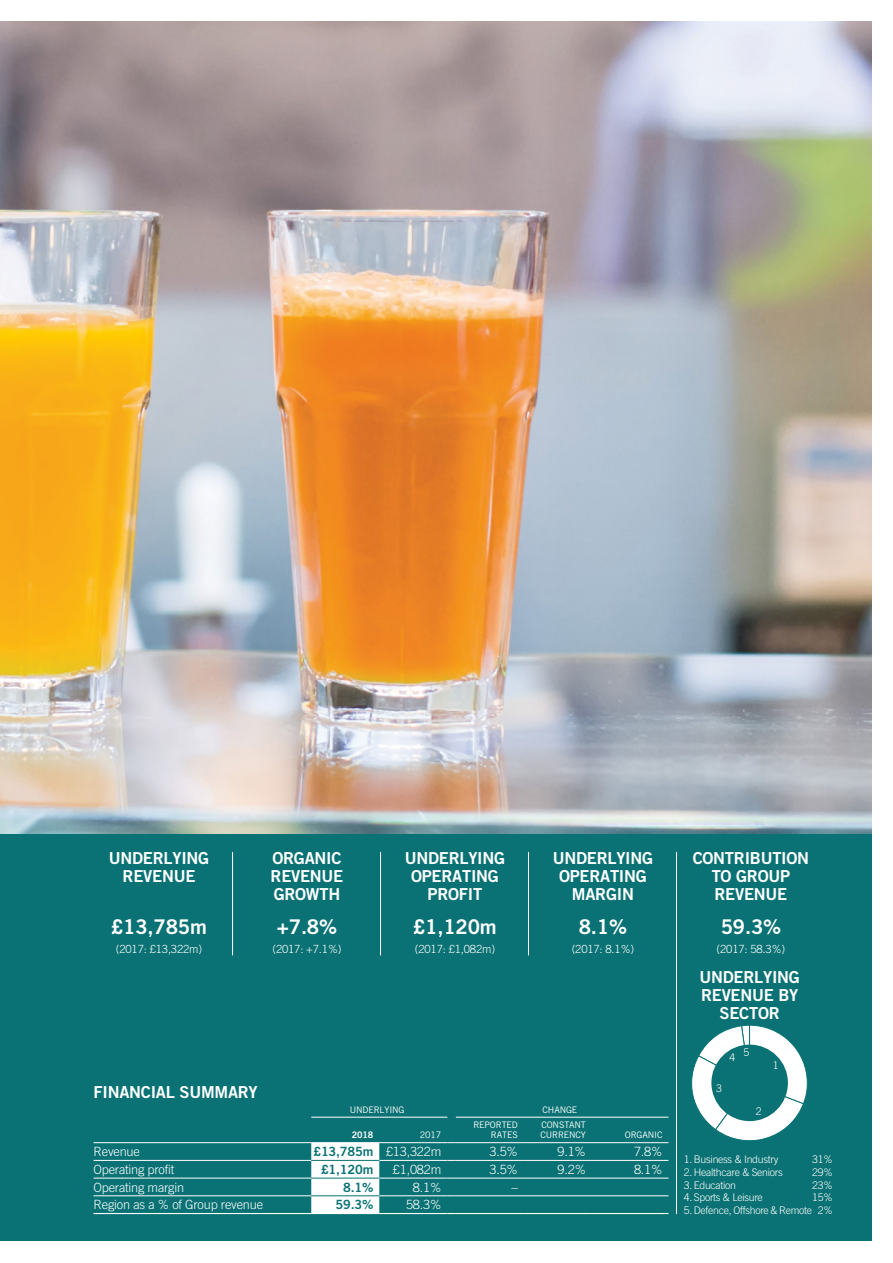
<style>
.page{position:relative;width:893px;height:1263px;background:#fff}
.page>*{position:absolute;margin:0;border:0;box-sizing:border-box;transform-origin:0 0}
.t1{font:20.25px "Trade Gothic LT Std Bd 2";letter-spacing:-.01em;color:#fff}
.t2{font:16.5px/18px "Trade Gothic LT Std Bd 2";letter-spacing:-.015em;color:#fff;text-align:center}
.t3{font:300 12.75px "Trade Gothic LT Std";letter-spacing:-.015em;color:#fff}
.t4{font:12.75px "Trade Gothic LT Std Bd 2";letter-spacing:-.015em;color:#0a7274}
.t5{font:300 11.25px "Trade Gothic LT Std";letter-spacing:-.015em;color:#fff}
.t6{font:300 10.5px "Trade Gothic LT Std";letter-spacing:-.025em;color:#fff}
.t7{font:9px/10.5px "Trade Gothic LT Std";letter-spacing:-.015em;color:#fff;text-align:right}
.t8{font:9px "Trade Gothic LT Std Bd 2";color:#fff}
.s1{font-family:"Trade Gothic LT Std";font-weight:300;color:#fff}
</style>
<div class="page">
<img style="left:0;top:21px;width:872px;height:814px">
<div style="left:0;top:835px;width:872px;height:406px;background:#0a7274"></div>
<hr style="left:232px;top:852px;width:1px;height:103px;background:#fff">
<hr style="left:380px;top:852px;width:1px;height:103px;background:#fff">
<hr style="left:528px;top:852px;width:1px;height:103px;background:#fff">
<hr style="left:676px;top:852px;width:1px;height:362px;background:#fff">
<div style="left:311px;top:1143px;width:68px;height:70px;background:#fff"></div>
<hr style="left:311px;top:1117px;width:68px;height:1px;background:#fff">
<hr style="left:379px;top:1117px;width:68px;height:1px;background:#fff">
<hr style="left:456px;top:1117px;width:68px;height:1px;background:#fff">
<hr style="left:524px;top:1117px;width:68px;height:1px;background:#fff">
<hr style="left:592px;top:1117px;width:76px;height:1px;background:#fff">
<hr style="left:94px;top:1142px;width:217px;height:1px;background:#fff">
<hr style="left:311px;top:1142px;width:68px;height:1px;background:#fff">
<hr style="left:379px;top:1142px;width:68px;height:1px;background:#fff">
<hr style="left:456px;top:1142px;width:68px;height:1px;background:#fff">
<hr style="left:524px;top:1142px;width:68px;height:1px;background:#fff">
<hr style="left:592px;top:1142px;width:76px;height:1px;background:#fff">
<hr style="left:94px;top:1160px;width:217px;height:1px;background:#fff">
<hr style="left:379px;top:1160px;width:68px;height:1px;background:#fff">
<hr style="left:456px;top:1160px;width:68px;height:1px;background:#fff">
<hr style="left:524px;top:1160px;width:68px;height:1px;background:#fff">
<hr style="left:592px;top:1160px;width:76px;height:1px;background:#fff">
<hr style="left:94px;top:1178px;width:217px;height:1px;background:#fff">
<hr style="left:379px;top:1178px;width:68px;height:1px;background:#fff">
<hr style="left:456px;top:1178px;width:68px;height:1px;background:#fff">
<hr style="left:524px;top:1178px;width:68px;height:1px;background:#fff">
<hr style="left:592px;top:1178px;width:76px;height:1px;background:#fff">
<hr style="left:94px;top:1195px;width:217px;height:1px;background:#fff">
<hr style="left:379px;top:1195px;width:68px;height:1px;background:#fff">
<hr style="left:456px;top:1195px;width:68px;height:1px;background:#fff">
<hr style="left:524px;top:1195px;width:68px;height:1px;background:#fff">
<hr style="left:592px;top:1195px;width:76px;height:1px;background:#fff">
<hr style="left:311px;top:1160px;width:68px;height:1px;background:#0a7274">
<hr style="left:311px;top:1178px;width:68px;height:1px;background:#0a7274">
<hr style="left:311px;top:1195px;width:68px;height:1px;background:#0a7274">
<hr style="left:94px;top:1213px;width:217px;height:1px;background:#fff">
<hr style="left:311px;top:1213px;width:68px;height:1px;background:#fff">
<hr style="left:379px;top:1213px;width:68px;height:1px;background:#fff">
<hr style="left:456px;top:1213px;width:68px;height:1px;background:#fff">
<hr style="left:524px;top:1213px;width:68px;height:1px;background:#fff">
<hr style="left:592px;top:1213px;width:76px;height:1px;background:#fff">
<svg style="left:691px;top:1025px;width:117px;height:116px"></svg>
<div style="left:711px;top:1044px;width:77px;height:77px;background:#0a7274;border-radius:50%"></div>
<p class="t2" style="left:109px;top:849px;width:102px">UNDERLYING<br>REVENUE</p>
<p class="t1" style="left:111px;top:914px;width:97px">£13,785m</p>
<p class="t5" style="left:116px;top:942px;width:88px">(2017: £13,322m)</p>
<p class="t2" style="left:271px;top:849px;width:74px;text-align:justify">ORGANIC REVENUE GROWTH</p>
<p class="t1" style="left:277px;top:914px;width:62px">+7.8%</p>
<p class="t5" style="left:272px;top:942px;width:71px">(2017: +7.1%)</p>
<p class="t2" style="left:405px;top:849px;width:102px">UNDERLYING<br>OPERATING<br>PROFIT</p>
<p class="t1" style="left:413px;top:914px;width:85px">£1,120m</p>
<p class="t5" style="left:415px;top:942px;width:82px">(2017: £1,082m)</p>
<p class="t2" style="left:553px;top:849px;width:102px">UNDERLYING<br>OPERATING<br>MARGIN</p>
<p class="t1" style="left:579px;top:914px;width:50px">8.1%</p>
<p class="t5" style="left:572px;top:942px;width:64px">(2017: 8.1%)</p>
<p class="t2" style="left:94px;top:1082px;width:166px">FINANCIAL SUMMARY</p>
<p class="t7" style="left:350px;top:1104px;width:56px">UNDERLYING</p>
<p class="t7" style="left:543px;top:1104px;width:36px">CHANGE</p>
<p class="t8" style="left:352px;top:1129px;width:23px">2018</p>
<p class="t7" style="left:420px;top:1130px;width:23px">2017</p>
<p class="t7" style="left:473px;top:1119px;width:46px">REPORTED<br>RATES</p>
<p class="t7" style="left:540px;top:1119px;width:47px;text-align:left">CONSTANT<br>CURRENCY</p>
<p class="t7" style="left:625px;top:1130px;width:39px">ORGANIC</p>
<p class="t3" style="left:94px;top:1144px;width:48px">Revenue</p>
<p class="t4" style="left:313px;top:1144px;width:129px">£13,785m <span class="s1">£13,322m</span></p>
<p class="t3" style="left:489px;top:1144px;width:30px">3.5%</p>
<p class="t3" style="left:557px;top:1144px;width:30px">9.1%</p>
<p class="t3" style="left:634px;top:1144px;width:30px">7.8%</p>
<p class="t3" style="left:94px;top:1162px;width:82px">Operating profit</p>
<p class="t4" style="left:321px;top:1161px;width:54px">£1,120m</p>
<p class="t3" style="left:393px;top:1162px;width:50px">£1,082m</p>
<p class="t3" style="left:489px;top:1162px;width:30px">3.5%</p>
<p class="t3" style="left:557px;top:1162px;width:30px">9.2%</p>
<p class="t3" style="left:634px;top:1162px;width:30px">8.1%</p>
<p class="t3" style="left:94px;top:1179px;width:92px">Operating margin</p>
<p class="t4" style="left:343px;top:1179px;width:32px">8.1%</p>
<p class="t3" style="left:413px;top:1179px;width:30px">8.1%</p>
<p class="t3" style="left:512px;top:1179px;width:8px">–</p>
<p class="t3" style="left:94px;top:1197px;width:171px">Region as a % of Group revenue</p>
<p class="t4" style="left:336px;top:1197px;width:39px">59.3%</p>
<p class="t3" style="left:406px;top:1197px;width:37px">58.3%</p>
<p class="t2" style="left:693px;top:849px;width:118px">CONTRIBUTION<br>TO GROUP<br>REVENUE</p>
<p class="t1" style="left:721px;top:914px;width:62px">59.3%</p>
<p class="t5" style="left:717px;top:942px;width:70px">(2017: 58.3%)</p>
<p class="t2" style="left:699px;top:967px;width:102px">UNDERLYING<br>REVENUE BY<br>SECTOR</p>
<p class="t6" style="left:729px;top:1051px;width:7px">4</p>
<p class="t6" style="left:743px;top:1046px;width:7px">5</p>
<p class="t6" style="left:716px;top:1082px;width:7px">3</p>
<p class="t6" style="left:756px;top:1105px;width:7px">2</p>
<p class="t6" style="left:773px;top:1059px;width:7px">1</p>
<p class="t6" style="left:684px;top:1153px;width:96px">1. Business &amp; Industry</p>
<p class="t6" style="left:812px;top:1153px;width:22px">31%</p>
<p class="t6" style="left:684px;top:1166px;width:101px">2. Healthcare &amp; Seniors</p>
<p class="t6" style="left:812px;top:1166px;width:22px">29%</p>
<p class="t6" style="left:684px;top:1178px;width:54px">3. Education</p>
<p class="t6" style="left:812px;top:1178px;width:22px">23%</p>
<p class="t6" style="left:684px;top:1191px;width:81px">4. Sports &amp; Leisure</p>
<p class="t6" style="left:812px;top:1191px;width:22px">15%</p>
<p class="t6" style="left:684px;top:1204px;width:150px">5. Defence, Offshore &amp; Remote 2%</p>
</div>
